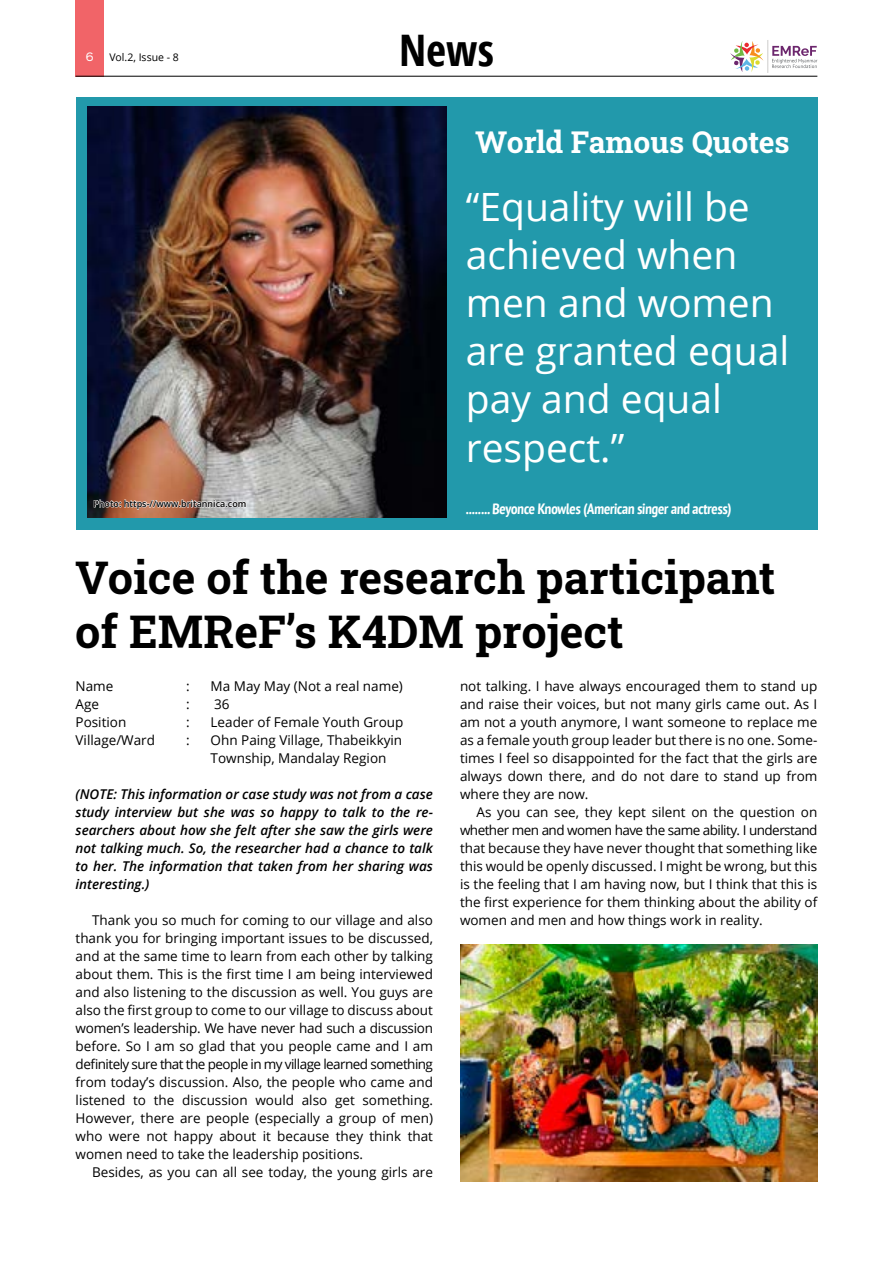
<style>
.page{position:relative;width:893px;height:1263px;background:#fff}
.page>*{position:absolute;margin:0;border:0;box-sizing:border-box;transform-origin:0 0}
.t1{font:700 45px/54px "Roboto Slab";color:#000}
.t2{font:700 43.5px "Open Sans Condensed";color:#000}
.t3{font:39px/48px "Open Sans";color:#fff}
.t4{font:700 30px "Roboto Slab";color:#fff}
.t5{font:700 condensed 15px "PT Sans";color:#fff}
.t6{font:13.5px/18px "Open Sans";color:#000;text-align:justify}
.t7{font:italic 600 13.5px/18px "Open Sans";color:#000;text-align:justify}
.t8{font:10.5px "Open Sans";color:#000}
.t9{font:10.5px "Sinkin Sans 400";color:#fff}
.t10{font:600 9px "Open Sans";color:#000}
</style>
<div class="page">
<div style="left:76px;top:0;width:28px;height:77px;background:#f16468"></div>
<svg style="left:772px;top:46px;width:45px;height:22px"></svg>
<svg style="left:730px;top:41px;width:33px;height:31px"></svg>
<hr style="left:767px;top:40px;width:1px;height:33px;background:#cdcccb">
<hr style="left:76px;top:76px;width:741px;height:1px;background:#000">
<div style="left:76px;top:97px;width:741px;height:432px;background:#2299ab"></div>
<img style="left:87px;top:107px;width:359px;height:410px">
<img style="left:460px;top:944px;width:357px;height:238px">
<svg style="left:94px;top:497px;width:152px;height:14px;background:#c3a598"></svg>
<p class="t9" style="left:86px;top:48px;width:9px">6</p>
<p class="t8" style="left:109px;top:50px;width:71px">Vol.2, Issue - 8</p>
<p class="t10" style="left:93px;top:497px;width:155px">Photo: https-//www.britannica.com</p>
<h2 class="t2" style="left:399px;top:20px;width:96px">News</h2>
<h3 class="t4" style="left:475px;top:121px;width:316px">World Famous Quotes</h3>
<h3 class="t3" style="left:466px;top:182px;width:325px">“Equality will be achieved when men and women are granted equal pay and equal respect.”</h3>
<p class="t5" style="left:466px;top:498px;width:268px">........ Beyonce Knowles (American singer and actress)</p>
<h1 class="t1" style="left:75px;top:550px;width:702px">Voice of the research participant of EMReF’s K4DM project</h1>
<p class="t6" style="left:76px;top:677px;width:39px">Name</p>
<p class="t6" style="left:186px;top:677px;width:5px">:</p>
<p class="t6" style="left:211px;top:677px;width:194px">Ma May May (Not a real name)</p>
<p class="t6" style="left:76px;top:695px;width:25px">Age</p>
<p class="t6" style="left:186px;top:695px;width:5px">:</p>
<p class="t6" style="left:214px;top:695px;width:17px">36</p>
<p class="t6" style="left:76px;top:713px;width:52px">Position</p>
<p class="t6" style="left:186px;top:713px;width:5px">:</p>
<p class="t6" style="left:211px;top:713px;width:194px">Leader of Female Youth Group</p>
<p class="t6" style="left:76px;top:731px;width:81px">Village/Ward</p>
<p class="t6" style="left:186px;top:731px;width:5px">:</p>
<p class="t6" style="left:211px;top:731px;width:193px">Ohn Paing Village, Thabeikkyin<br>Township, Mandalay Region</p>
<p class="t7" style="left:76px;top:785px;width:359px">(NOTE: This information or case study was not from a case study interview but she was so happy to talk to the re&shy;searchers about how she felt after she saw the girls were not talking much. So, the researcher had a chance to talk to her. The information that taken from her sharing was interesting.)</p>
<p class="t6" style="left:76px;top:911px;width:359px;text-indent:16px">Thank you so much for coming to our village and also thank you for bringing important issues to be discussed, and at the same time to learn from each other by talking about them. This is the first time I am being interviewed and also listening to the discussion as well. You guys are also the first group to come to our village to discuss about women’s leadership. We have never had such a discussion before. So I am so glad that you people came and I am definitely sure that the people in my village learned something from today’s discussion. Also, the people who came and listened to the discussion would also get something.<br>However, there are people (especially a group of men) who were not happy about it because they think that women need to take the leadership positions.</p>
<p class="t6" style="left:92px;top:1163px;width:342px">Besides, as you can all see today, the young girls are</p>
<p class="t6" style="left:460px;top:677px;width:359px">not talking. I have always encouraged them to stand up and raise their voices, but not many girls came out. As I am not a youth anymore, I want someone to replace me as a female youth group leader but there is no one. Some&shy;times I feel so disappointed for the fact that the girls are always down there, and do not dare to stand up from where they are now.</p>
<p class="t6" style="left:460px;top:803px;width:359px;text-indent:16px">As you can see, they kept silent on the question on whether men and women have the same ability. I understand that because they have never thought that something like this would be openly discussed. I might be wrong, but this is the feeling that I am having now, but I think that this is the first experience for them thinking about the ability of women and men and how things work in reality.</p>
</div>
